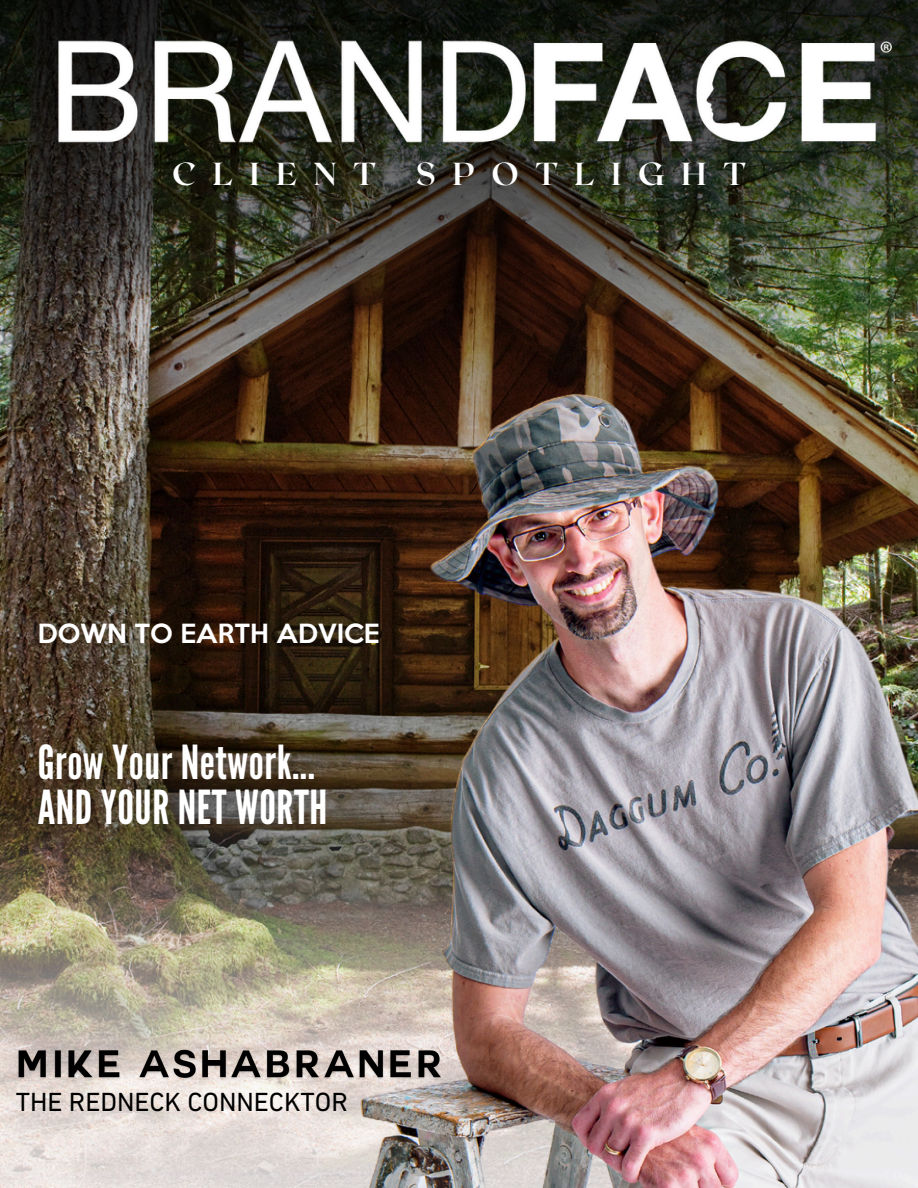
<style>
.page{position:relative;width:918px;height:1188px;background:#fff}
.page>*{position:absolute;margin:0;border:0;box-sizing:border-box;transform-origin:0 0}
.t1{font:46.8px/45.2px "League Gothic";letter-spacing:.015em;color:#fff}
.t2{font:700 31.8px "Roxborough CF";letter-spacing:.525em;color:#fff}
.t3{font:26.7px "DIN Next LT Pro";color:#000}
.t4{font:500 24.15px "Keep Calm";color:#fff}
</style>
<div class="page">
<img style="left:0;top:754px;width:23px;height:434px">
<img style="left:0;top:0;width:918px;height:425px">
<img style="left:47px;top:29px;width:855px;height:125px">
<img style="left:23px;top:237px;width:895px;height:951px">
<img style="left:13px;top:1046px;width:434px;height:42px">
<h3 class="t2" style="left:172px;top:153px;width:575px">CLIENT SPOTLIGHT</h3>
<h1 class="t4" style="left:38px;top:623px;width:343px">DOWN TO EARTH ADVICE</h1>
<h4 class="t1" style="left:38px;top:740px;width:291px">Grow Your Network...<br>AND YOUR NET WORTH</h4>
<p class="t3" style="left:16px;top:1091px;width:334px">THE REDNECK CONNECKTOR</p>
</div>
